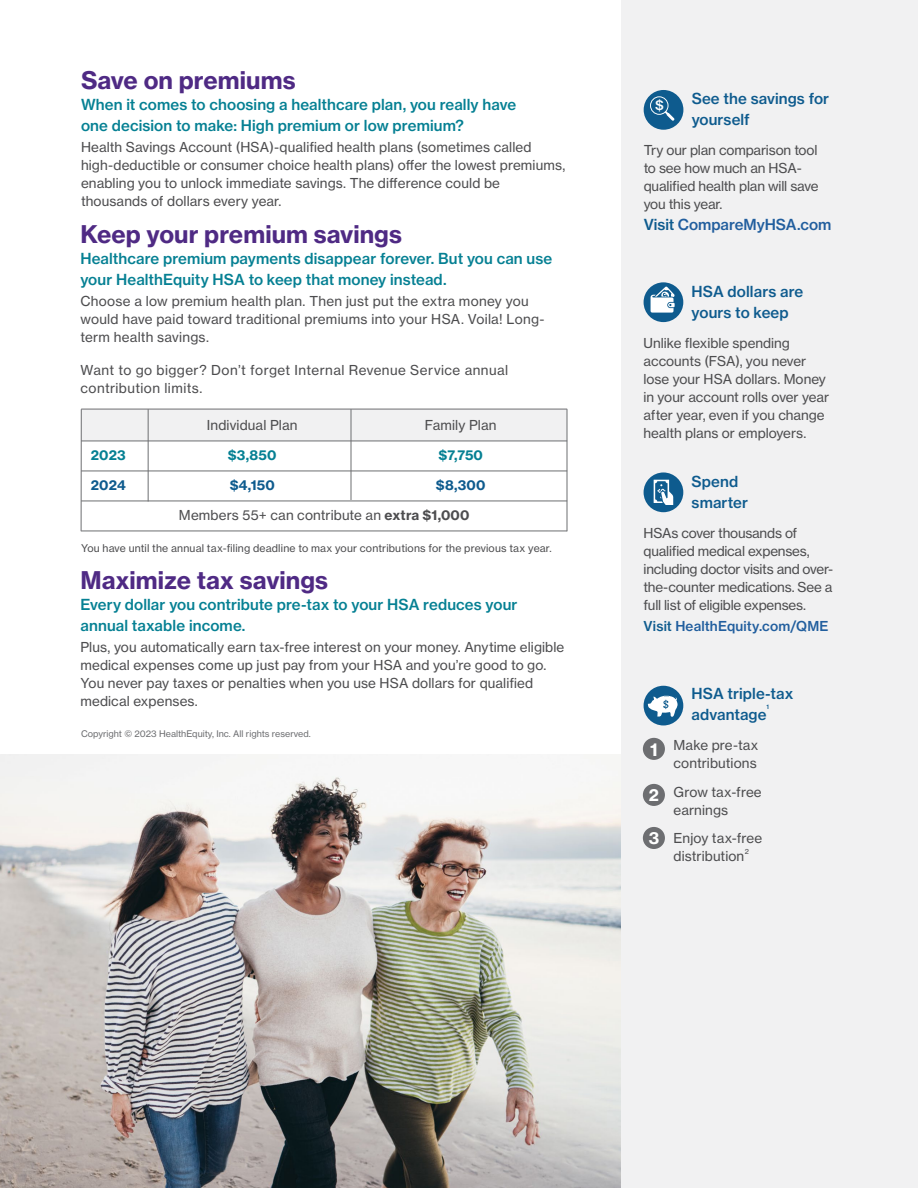
<style>
.page{position:relative;width:918px;height:1188px;background:#fff}
.page>*{position:absolute;margin:0;border:0;box-sizing:border-box;transform-origin:0 0}
.Main_title_subheader{font:24px "N Haas Grotesk TX Pro 75 Bd";color:#4f2a84}
.t1{font:17.4px "N Haas Grotesk TX Pro 75 Bd";color:#fff}
.t2{font:16.5px "N Haas Grotesk TX Pro 75 Bd";color:#fff}
.Secondary_subheader{font:15px/21px "N Haas Grotesk TX Pro 65 Md";letter-spacing:.01em;color:#058093}
.Secondary_subheader-2{font:15px/21px "N Haas Grotesk TX Pro 65 Md";letter-spacing:.01em;color:#0e5b8e}
.Body{font:15px "N Haas Grotesk TX Pro 65 Md";color:#215e9e}
.Body-2{font:13.5px/18px "N Haas Grotesk TX Pro 55 Rg";letter-spacing:.005em;color:#4d4d4f}
.Body-3{font:13.5px/18px "N Haas Grotesk TX Pro 55 Rg";letter-spacing:-.015em;color:#4d4d4f}
.Body-4{font:13.5px/18px "N Haas Grotesk TX Pro 55 Rg";letter-spacing:.035em;color:#4d4d4f}
.Body-5{font:13.5px "N Haas Grotesk TX Pro 65 Md";letter-spacing:.015em;color:#215e9e}
.Body-6{font:13.5px "N Haas Grotesk TX Pro 75 Bd";letter-spacing:.005em;color:#058093}
.Body-7{font:13.5px "N Haas Grotesk TX Pro 75 Bd";letter-spacing:.005em;color:#0e5b8e}
.Secondary_subheader-3{font:13.5px "N Haas Grotesk TX Pro 65 Md";color:#fff}
.Body-8{font:10.5px "N Haas Grotesk TX Pro 55 Rg";letter-spacing:.015em;color:#4d4d4f}
.Copyright_Footer{font:9px "N Haas Grotesk TX Pro 55 Rg";color:#6d6e71}
.Body-9{font:7.05px "N Haas Grotesk TX Pro 55 Rg";color:#4d4d4f}
.Secondary_subheader-4{font:6.15px "N Haas Grotesk TX Pro 65 Md";color:#0e5b8e}
.s1{font-family:"N Haas Grotesk TX Pro 75 Bd"}
.s2{color:#0e5b8e}
</style>
<div class="page">
<img style="left:0;top:755px;width:621px;height:433px">
<div style="left:621px;top:0;width:297px;height:1188px;background:#f1f1f2"></div>
<div style="left:644px;top:686px;width:39px;height:39px;background:#0e5b8e;border-radius:50%"></div>
<svg style="left:648px;top:695px;width:30px;height:22px"></svg>
<div style="left:643px;top:738px;width:22px;height:22px;background:#6d6e71;border-radius:50%"></div>
<div style="left:643px;top:784px;width:22px;height:22px;background:#6d6e71;border-radius:50%"></div>
<div style="left:643px;top:827px;width:22px;height:22px;background:#6d6e71;border-radius:50%"></div>
<div style="left:81px;top:409px;width:486px;height:31px;background:#f1f1f2"></div>
<hr style="left:81px;top:409px;width:486px;height:1px;background:#6d6e71">
<hr style="left:81px;top:441px;width:486px;height:1px;background:#6d6e71">
<hr style="left:81px;top:471px;width:486px;height:1px;background:#6d6e71">
<hr style="left:81px;top:501px;width:486px;height:1px;background:#6d6e71">
<hr style="left:81px;top:531px;width:486px;height:1px;background:#6d6e71">
<hr style="left:148px;top:409px;width:1px;height:92px;background:#6d6e71">
<hr style="left:351px;top:409px;width:1px;height:91px;background:#6d6e71">
<hr style="left:81px;top:409px;width:1px;height:122px;background:#6d6e71">
<hr style="left:567px;top:409px;width:1px;height:122px;background:#6d6e71">
<div style="left:644px;top:282px;width:39px;height:40px;background:#0e5b8e;border-radius:50%"></div>
<svg style="left:651px;top:287px;width:24px;height:26px"></svg>
<div style="left:644px;top:472px;width:39px;height:40px;background:#0e5b8e;border-radius:50%"></div>
<svg style="left:654px;top:480px;width:19px;height:25px"></svg>
<div style="left:644px;top:90px;width:39px;height:40px;background:#0e5b8e;border-radius:50%"></div>
<svg style="left:650px;top:96px;width:24px;height:25px"></svg>
<p class="Main_title_subheader" style="left:81px;top:65px;width:216px">Save on premiums</p>
<p class="Secondary_subheader" style="left:81px;top:94px;width:437px">When it comes to choosing a healthcare plan, you really have</p>
<p class="Secondary_subheader" style="left:81px;top:115px;width:385px">one decision to make: High premium or low premium?</p>
<p class="Body-2" style="left:81px;top:138px;width:486px">Health Savings Account (HSA)-qualified health plans (sometimes called high-deductible or consumer choice health plans) offer the lowest premiums, enabling you to unlock immediate savings. The difference could be thousands of dollars every year.</p>
<p class="Main_title_subheader" style="left:80px;top:219px;width:323px">Keep your premium savings</p>
<p class="Secondary_subheader" style="left:80px;top:248px;width:473px">Healthcare premium payments disappear forever. But you can use your HealthEquity HSA to keep that money instead.</p>
<p class="Body-2" style="left:80px;top:292px;width:466px">Choose a low premium health plan. Then just put the extra money you would have paid toward traditional premiums into your HSA. Voila! Long&shy;term health savings.</p>
<p class="Body-4" style="left:80px;top:361px;width:429px">Want to go bigger? Don’t forget Internal Revenue Service annual contribution limits.</p>
<p class="Body-2" style="left:207px;top:416px;width:92px">Individual Plan</p>
<p class="Body-2" style="left:425px;top:416px;width:73px">Family Plan</p>
<p class="Body-6" style="left:91px;top:447px;width:36px">2023</p>
<p class="Body-6" style="left:228px;top:447px;width:50px">$3,850</p>
<p class="Body-6" style="left:438px;top:447px;width:46px">$7,750</p>
<p class="Body-7" style="left:91px;top:477px;width:36px">2024</p>
<p class="Body-7" style="left:230px;top:477px;width:46px">$4,150</p>
<p class="Body-7" style="left:436px;top:477px;width:51px">$8,300</p>
<p class="Body-2" style="left:179px;top:506px;width:292px">Members 55+ can contribute an <span class="s1">extra $1,000</span></p>
<p class="Body-8" style="left:81px;top:542px;width:472px">You have until the annual tax-filing deadline to max your contributions for the previous tax year.</p>
<p class="Main_title_subheader" style="left:80px;top:565px;width:249px">Maximize tax savings</p>
<p class="Secondary_subheader" style="left:80px;top:594px;width:439px">Every dollar you contribute pre-tax to your HSA reduces your annual taxable income.</p>
<p class="Body-2" style="left:80px;top:638px;width:485px">Plus, you automatically earn tax-free interest on your money. Anytime eligible medical expenses come up just pay from your HSA and you’re good to go.<br>You never pay taxes or penalties when you use HSA dollars for qualified medical expenses.</p>
<p class="Copyright_Footer" style="left:81px;top:729px;width:231px">Copyright © 2023 HealthEquity, Inc. All rights reserved.</p>
<p class="Secondary_subheader-2" style="left:692px;top:88px;width:139px">See the savings for yourself</p>
<p class="Body-2" style="left:644px;top:141px;width:176px">Try our plan comparison tool to see how much an HSA&shy;qualified health plan will save you this year.</p>
<p class="Body" style="left:644px;top:216px;width:189px"><span class="s2">Visit</span> CompareMyHSA.com</p>
<p class="Secondary_subheader-3" style="left:655px;top:97px;width:10px">$</p>
<p class="Secondary_subheader-2" style="left:692px;top:281px;width:113px">HSA dollars are yours to keep</p>
<p class="Body-2" style="left:644px;top:334px;width:187px">Unlike flexible spending accounts (FSA), you never lose your HSA dollars. Money in your account rolls over year after year, even if you change health plans or employers.</p>
<p class="Secondary_subheader-2" style="left:692px;top:471px;width:58px">Spend smarter</p>
<p class="Body-3" style="left:644px;top:524px;width:191px">HSAs cover thousands of qualified medical expenses, including doctor visits and over&shy;the-counter medications. See a full list of eligible expenses.</p>
<p class="Body-5" style="left:644px;top:618px;width:187px"><span class="s2">Visit</span> HealthEquity.com/QME</p>
<p class="t1" style="left:650px;top:738px;width:9px">1</p>
<p class="t2" style="left:649px;top:785px;width:12px">2</p>
<p class="t2" style="left:649px;top:828px;width:12px">3</p>
<p class="Secondary_subheader-2" style="left:692px;top:683px;width:103px">HSA triple-tax advantage</p>
<p class="Secondary_subheader-4" style="left:767px;top:703px;width:4px">1</p>
<p class="Body-2" style="left:674px;top:736px;width:86px">Make pre-tax contributions</p>
<p class="Body-2" style="left:674px;top:783px;width:90px">Grow tax-free earnings</p>
<p class="Body-2" style="left:674px;top:829px;width:90px">Enjoy tax-free distribution</p>
<p class="Body-9" style="left:745px;top:847px;width:6px">2</p>
</div>
